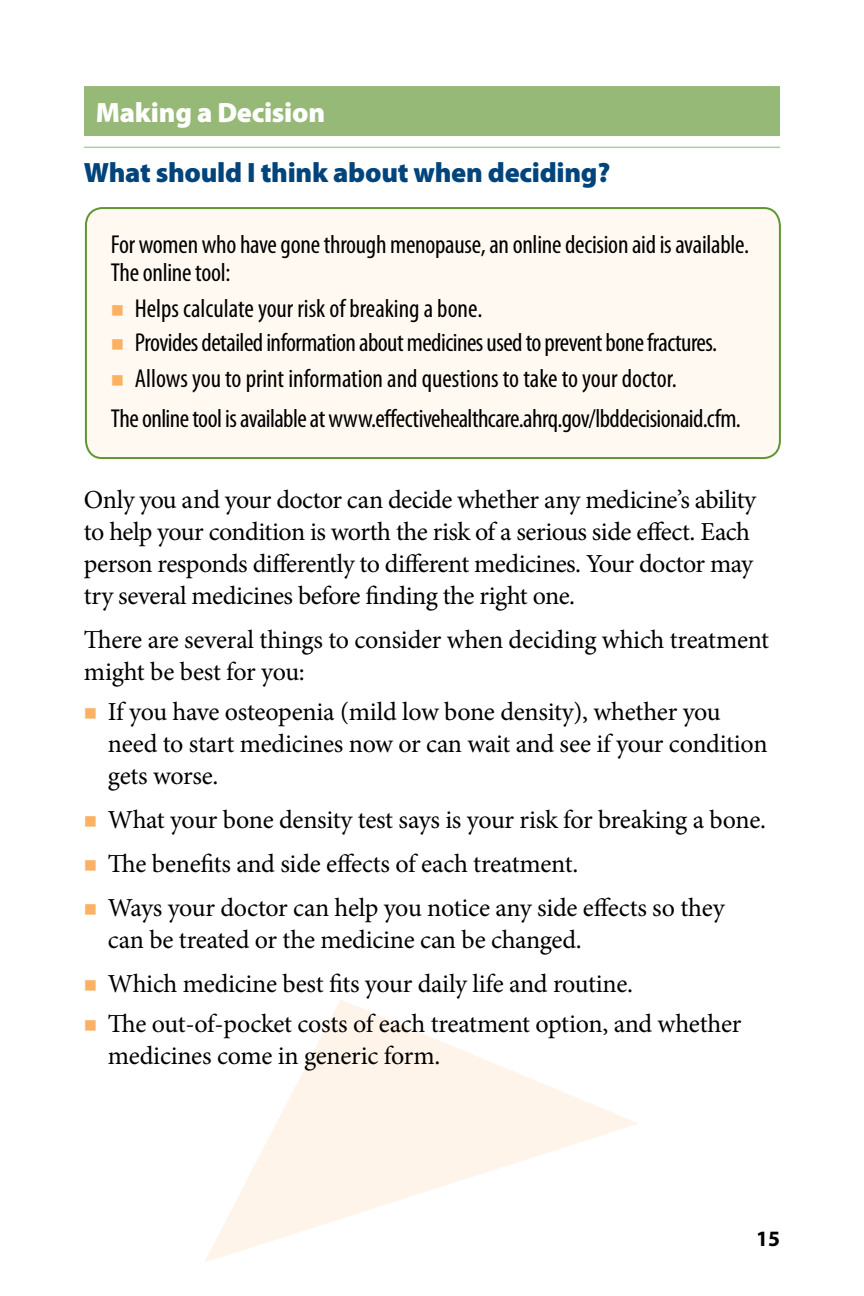
<style>
.page{position:relative;width:864px;height:1296px;background:#fff}
.page>*{position:absolute;margin:0;border:0;box-sizing:border-box;transform-origin:0 0}
.t1{font:900 28px "Myriad Pro";letter-spacing:-.01em;color:#00447c}
.t2{font:900 28px "Myriad Pro";letter-spacing:-.01em;color:#fff}
.t3{font:26px/32px "Minion Pro";letter-spacing:-.015em;color:#000}
.t4{font:condensed 26px/35px "Myriad Pro";letter-spacing:-.01em;color:#000}
.t5{font:700 22px "Myriad Pro";color:#000}
</style>
<div class="page">
<svg style="left:205px;top:1000px;width:433px;height:262px"></svg>
<div style="left:84px;top:86px;width:696px;height:50px;background:#97b977"></div>
<hr style="left:84px;top:147px;width:696px;height:1px;background:#b5cd9e">
<div style="left:86px;top:208px;width:694px;height:250px;background:#fff9f2;border-radius:17px"></div>
<div style="left:85px;top:207px;width:696px;height:252px;border:2px solid #5e9732;border-radius:17px"></div>
<p class="t2" style="left:96px;top:94px;width:231px">Making a Decision</p>
<p class="t1" style="left:84px;top:154px;width:528px">What should I think about when deciding?</p>
<p class="t4" style="left:111px;top:230px;width:640px;line-height:28px">For women who have gone through menopause, an online decision aid is available.<br>The online tool:</p>
<p class="t4" style="left:135px;top:290px;width:584px">Helps calculate your risk of breaking a bone.<br>Provides detailed information about medicines used to prevent bone fractures.<br>Allows you to print information and questions to take to your doctor.</p>
<p class="t4" style="left:111px;top:400px;width:632px">The online tool is available at www.effectivehealthcare.ahrq.gov/lbddecisionaid.cfm.</p>
<p class="t3" style="left:84px;top:484px;width:674px">Only you and your doctor can decide whether any medicine’s ability to help your condition is worth the risk of a serious side effect. Each person responds differently to different medicines. Your doctor may try several medicines before finding the right one.</p>
<p class="t3" style="left:84px;top:624px;width:687px">There are several things to consider when deciding which treatment might be best for you:</p>
<p class="t3" style="left:108px;top:696px;width:661px">If you have osteopenia (mild low bone density), whether you need to start medicines now or can wait and see if your condition gets worse.</p>
<p class="t3" style="left:108px;top:798px;width:659px;line-height:44px">What your bone density test says is your risk for breaking a bone.<br>The benefits and side effects of each treatment.<br>Ways your doctor can help you notice any side effects so they</p>
<p class="t3" style="left:108px;top:918px;width:526px;line-height:44px">can be treated or the medicine can be changed.<br>Which medicine best fits your daily life and routine.</p>
<p class="t3" style="left:108px;top:1008px;width:635px">The out-of-pocket costs of each treatment option, and whether medicines come in generic form.</p>
<p class="t5" style="left:756px;top:1224px;width:25px">15</p>
</div>
